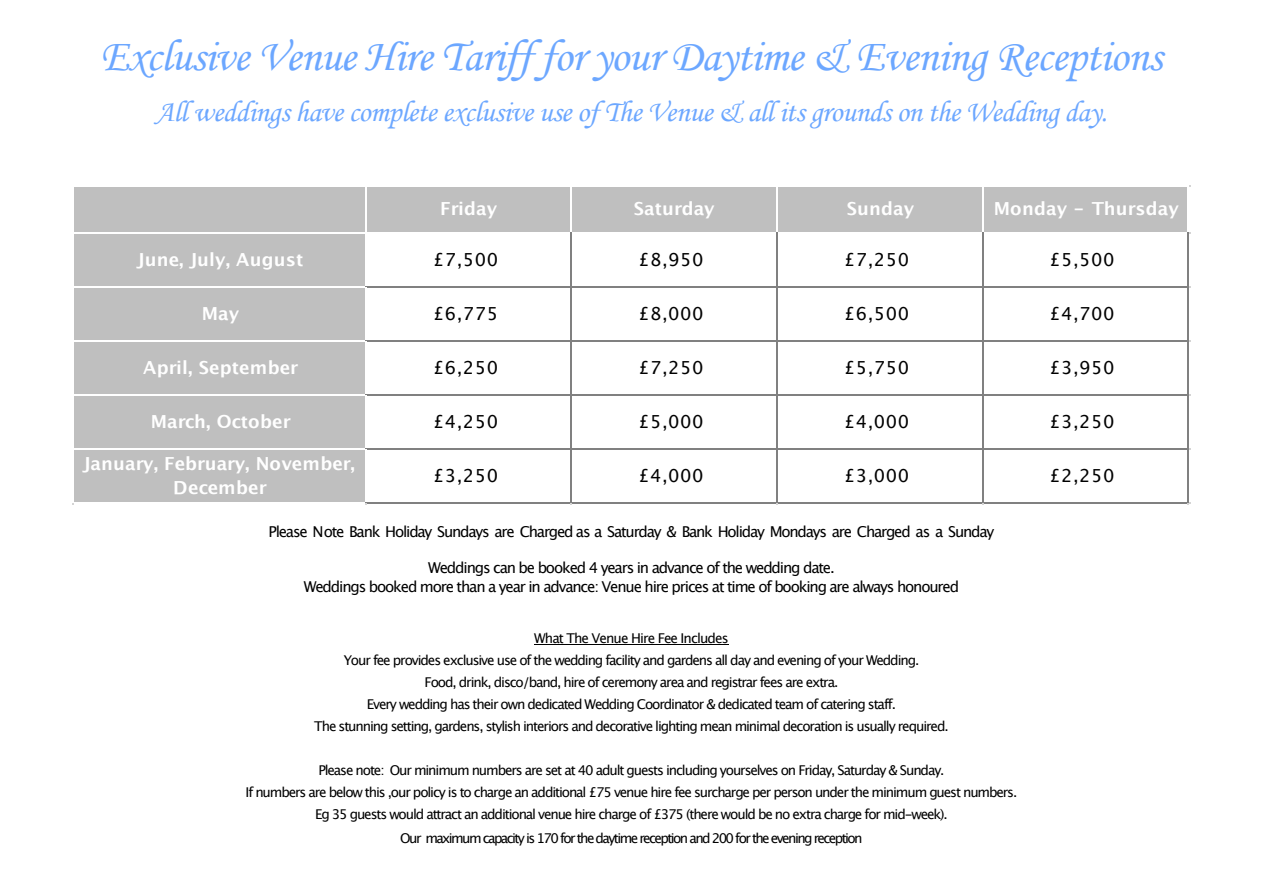
<style>
.page{position:relative;width:1263px;height:893px;background:#fff}
.page>*{position:absolute;margin:0;border:0;box-sizing:border-box;transform-origin:0 0}
.t1{font:45px "Monotype Corsiva";letter-spacing:-.015em;color:#6ca7ff}
.t2{font:30px "Monotype Corsiva";letter-spacing:-.015em;color:#6ca7ff}
.t3{font:18px "Lucida Grande";letter-spacing:.035em;color:#000}
.t4{font:700 18px/24px "Lucida Grande";letter-spacing:.005em;color:#fff;text-align:center}
.t5{font:15px/19px "Lucida Grande";letter-spacing:-.075em;color:#000;text-align:center}
.t6{font:13.5px/22px "Lucida Grande";letter-spacing:-.08em;color:#000;text-align:center}
.t7{font:13.5px "Lucida Grande";letter-spacing:-.115em;color:#000}
</style>
<div class="page">
<hr style="left:534px;top:644px;width:195px;height:1px;background:#000">
<div style="left:74px;top:187px;width:1115px;height:46px;background:#bfbfbf"></div>
<div style="left:74px;top:232px;width:293px;height:271px;background:#bfbfbf"></div>
<hr style="left:74px;top:232px;width:497px;height:1px;background:#fff">
<hr style="left:571px;top:187px;width:1px;height:45px;background:#fff">
<hr style="left:572px;top:232px;width:204px;height:1px;background:#fff">
<hr style="left:776px;top:187px;width:2px;height:45px;background:#fff">
<hr style="left:778px;top:232px;width:204px;height:1px;background:#fff">
<hr style="left:982px;top:187px;width:1px;height:45px;background:#fff">
<hr style="left:983px;top:232px;width:204px;height:1px;background:#fff">
<hr style="left:1187px;top:187px;width:2px;height:45px;background:#fff">
<hr style="left:74px;top:286px;width:291px;height:1px;background:#fff">
<hr style="left:365px;top:187px;width:2px;height:99px;background:#fff">
<hr style="left:365px;top:286px;width:824px;height:1px;background:#808080">
<hr style="left:74px;top:340px;width:291px;height:1px;background:#fff">
<hr style="left:365px;top:287px;width:2px;height:53px;background:#fff">
<hr style="left:365px;top:340px;width:824px;height:1px;background:#808080">
<hr style="left:74px;top:394px;width:291px;height:1px;background:#fff">
<hr style="left:365px;top:341px;width:2px;height:53px;background:#fff">
<hr style="left:365px;top:394px;width:824px;height:1px;background:#808080">
<hr style="left:74px;top:448px;width:291px;height:1px;background:#fff">
<hr style="left:365px;top:395px;width:2px;height:53px;background:#fff">
<hr style="left:365px;top:448px;width:824px;height:1px;background:#808080">
<hr style="left:74px;top:502px;width:291px;height:1px;background:#fff">
<hr style="left:365px;top:449px;width:2px;height:53px;background:#fff">
<hr style="left:571px;top:232px;width:1px;height:271px;background:#808080">
<hr style="left:776px;top:232px;width:2px;height:271px;background:#808080">
<hr style="left:982px;top:232px;width:1px;height:271px;background:#808080">
<hr style="left:365px;top:502px;width:824px;height:1px;background:#808080">
<hr style="left:1187px;top:232px;width:2px;height:271px;background:#808080">
<h1 class="t1" style="left:101px;top:39px;width:1063px">Exclusive Venue Hire Tariff for your Daytime &amp; Evening Receptions</h1>
<h2 class="t2" style="left:155px;top:101px;width:954px">All weddings have complete exclusive use of The Venue &amp; all its grounds on the Wedding day.</h2>
<h3 class="t4" style="left:440px;top:198px;width:58px">Friday</h3>
<h3 class="t4" style="left:634px;top:198px;width:82px">Saturday</h3>
<h3 class="t4" style="left:847px;top:198px;width:69px">Sunday</h3>
<h3 class="t4" style="left:994px;top:198px;width:187px">Monday - Thursday</h3>
<h3 class="t4" style="left:137px;top:249px;width:168px">June, July, August</h3>
<h3 class="t3" style="left:433px;top:252px;width:67px">£7,500</h3>
<h3 class="t3" style="left:638px;top:252px;width:67px">£8,950</h3>
<h3 class="t3" style="left:844px;top:252px;width:67px">£7,250</h3>
<h3 class="t3" style="left:1049px;top:252px;width:67px">£5,500</h3>
<h3 class="t4" style="left:202px;top:303px;width:39px">May</h3>
<h3 class="t3" style="left:433px;top:306px;width:67px">£6,775</h3>
<h3 class="t3" style="left:638px;top:306px;width:67px">£8,000</h3>
<h3 class="t3" style="left:844px;top:306px;width:67px">£6,500</h3>
<h3 class="t3" style="left:1049px;top:306px;width:67px">£4,700</h3>
<h3 class="t4" style="left:143px;top:357px;width:157px">April, September</h3>
<h3 class="t3" style="left:433px;top:360px;width:67px">£6,250</h3>
<h3 class="t3" style="left:638px;top:360px;width:67px">£7,250</h3>
<h3 class="t3" style="left:844px;top:360px;width:67px">£5,750</h3>
<h3 class="t3" style="left:1049px;top:360px;width:67px">£3,950</h3>
<h3 class="t4" style="left:151px;top:411px;width:142px">March, October</h3>
<h3 class="t3" style="left:433px;top:414px;width:67px">£4,250</h3>
<h3 class="t3" style="left:638px;top:414px;width:67px">£5,000</h3>
<h3 class="t3" style="left:844px;top:414px;width:67px">£4,000</h3>
<h3 class="t3" style="left:1049px;top:414px;width:67px">£3,250</h3>
<h3 class="t4" style="left:83px;top:453px;width:273px">January, February, November,<br>December</h3>
<h3 class="t3" style="left:433px;top:468px;width:67px">£3,250</h3>
<h3 class="t3" style="left:638px;top:468px;width:67px">£4,000</h3>
<h3 class="t3" style="left:844px;top:468px;width:67px">£3,000</h3>
<h3 class="t3" style="left:1049px;top:468px;width:67px">£2,250</h3>
<p class="t5" style="left:269px;top:523px;width:727px">Please Note Bank Holiday Sundays are Charged as a Saturday &amp; Bank Holiday Mondays are Charged as a Sunday</p>
<p class="t5" style="left:304px;top:559px;width:657px">Weddings can be booked 4 years in advance of the wedding date.<br>Weddings booked more than a year in advance: Venue hire prices at time of booking are always honoured</p>
<p class="t6" style="left:314px;top:628px;width:636px">What The Venue Hire Fee Includes<br>Your fee provides exclusive use of the wedding facility and gardens all day and evening of your Wedding.<br>Food, drink, disco/band, hire of ceremony area and registrar fees are extra.<br>Every wedding has their own dedicated Wedding Coordinator &amp; dedicated team of catering staff.<br>The stunning setting, gardens, stylish interiors and decorative lighting mean minimal decoration is usually required.</p>
<p class="t6" style="left:246px;top:760px;width:773px">Please note: Our minimum numbers are set at 40 adult guests including yourselves on Friday, Saturday &amp; Sunday.<br>If numbers are below this ,our policy is to charge an additional £75 venue hire fee surcharge per person under the minimum guest numbers.<br>Eg 35 guests would attract an additional venue hire charge of £375 (there would be no extra charge for mid-week).</p>
<p class="t7" style="left:400px;top:832px;width:464px">Our maximum capacity is 170 for the daytime reception and 200 for the evening reception</p>
</div>
